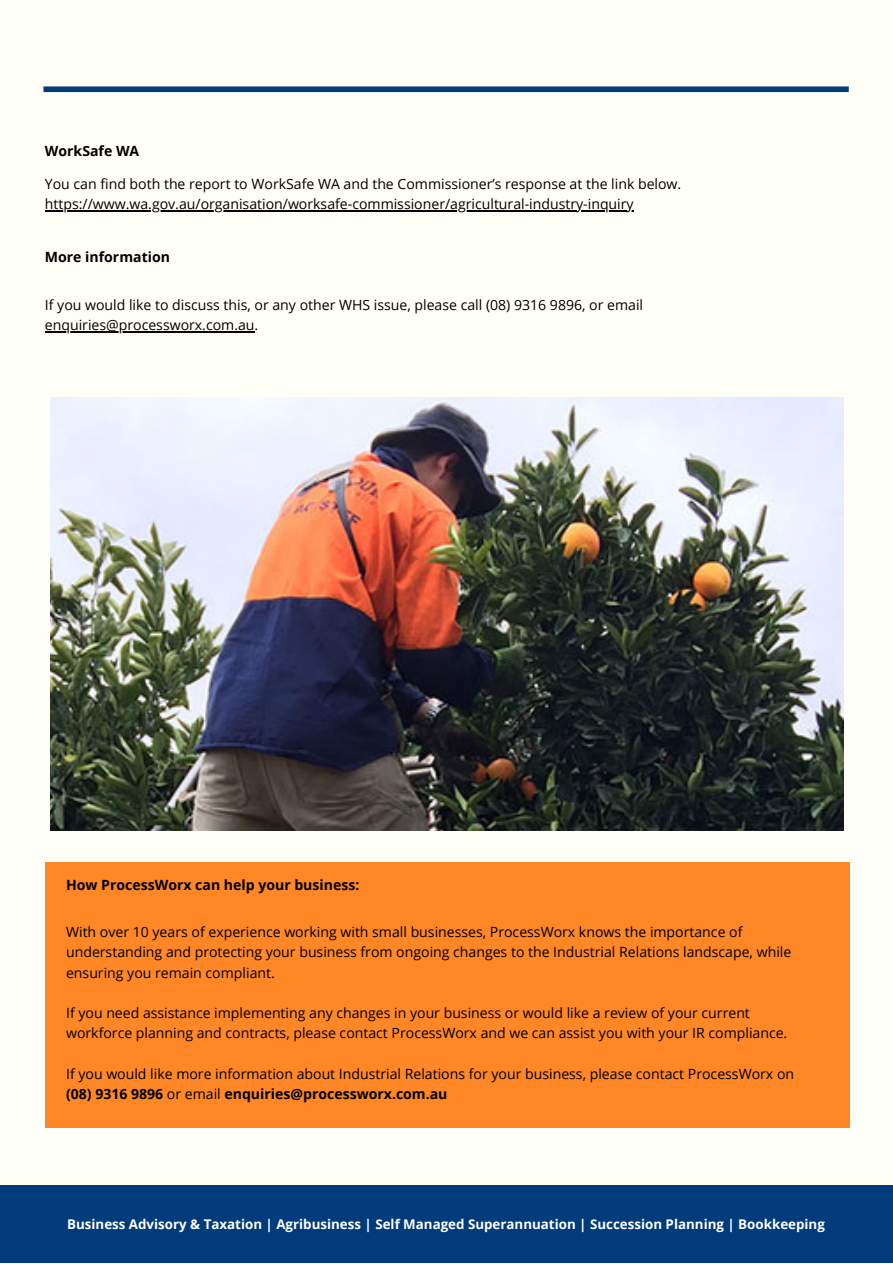
<style>
.page{position:relative;width:893px;height:1264px;background:#fff}
.page>*{position:absolute;margin:0;border:0;box-sizing:border-box;transform-origin:0 0}
.t1{font:14.1px/20.2px "Open Sans";color:#000}
.t2{font:700 14.1px "Open Sans";color:#000}
.t3{font:700 13.35px "Open Sans";color:#fff}
.s1{font-weight:700}
</style>
<div class="page">
<div style="left:0;top:0;width:892px;height:1262px;background:#fffef7"></div>
<div style="left:43px;top:86px;width:805px;height:6px;background:#003b7b"></div>
<div style="left:0;top:1185px;width:892px;height:77px;background:#003b7b"></div>
<hr style="left:45px;top:210px;width:588px;height:1px;background:#000">
<hr style="left:45px;top:331px;width:209px;height:1px;background:#000">
<img style="left:50px;top:397px;width:793px;height:433px">
<div style="left:45px;top:862px;width:804px;height:265px;background:#ff8725"></div>
<p class="t2" style="left:45px;top:140px;width:96px">WorkSafe WA</p>
<p class="t1" style="left:45px;top:173px;width:638px">You can find both the report to WorkSafe WA and the Commissioner’s response at the link below.</p>
<p class="t1" style="left:45px;top:193px;width:590px">https://www.wa.gov.au/organisation/worksafe-commissioner/agricultural-industry-inquiry</p>
<p class="t2" style="left:45px;top:247px;width:127px">More information</p>
<p class="t1" style="left:45px;top:294px;width:599px">If you would like to discuss this, or any other WHS issue, please call (08) 9316 9896, or email enquiries@processworx.com.au.</p>
<p class="t2" style="left:66px;top:874px;width:295px">How ProcessWorx can help your business:</p>
<p class="t1" style="left:66px;top:921px;width:726px">With over 10 years of experience working with small businesses, ProcessWorx knows the importance of understanding and protecting your business from ongoing changes to the Industrial Relations landscape, while ensuring you remain compliant.</p>
<p class="t1" style="left:66px;top:1002px;width:722px">If you need assistance implementing any changes in your business or would like a review of your current workforce planning and contracts, please contact ProcessWorx and we can assist you with your IR compliance.</p>
<p class="t1" style="left:66px;top:1063px;width:729px">If you would like more information about Industrial Relations for your business, please contact ProcessWorx on <span class="s1">(08) 9316 9896</span> or email <span class="s1">enquiries@processworx.com.au</span></p>
<p class="t3" style="left:67px;top:1214px;width:759px">Business Advisory &amp; Taxation | Agribusiness | Self Managed Superannuation | Succession Planning | Bookkeeping</p>
</div>
